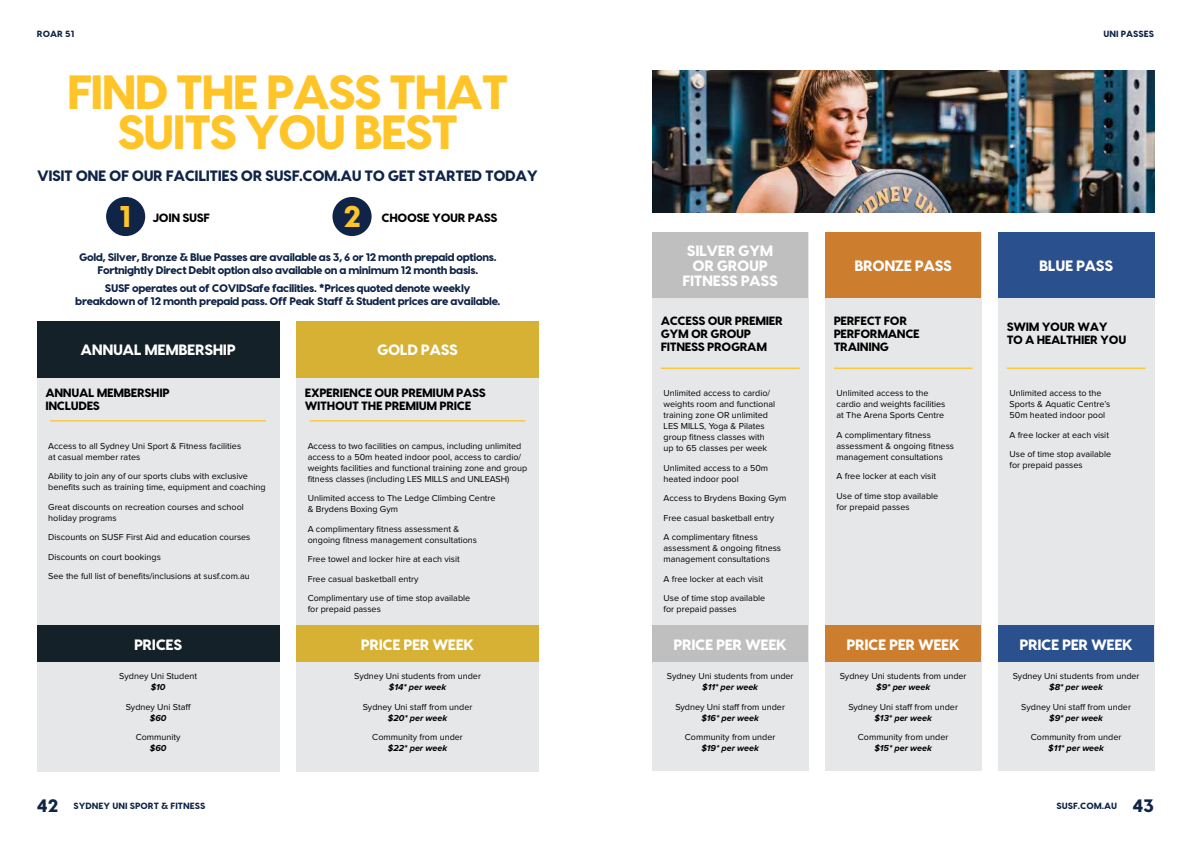
<style>
.page{position:relative;width:1191px;height:842px;background:#fff}
.page>*{position:absolute;margin:0;border:0;box-sizing:border-box;transform-origin:0 0}
.t1{font:800 48px/40px "Visby";letter-spacing:-.05em;color:#ffc528;text-align:center}
.t2{font:800 30px "Visby";color:#ffc528}
.t3{font:800 18px "Visby";color:#0f2447}
.t4{font:800 15px/15px "Visby";letter-spacing:-.03em;color:#fff;text-align:center}
.t5{font:800 15px "Visby";letter-spacing:-.03em;color:#0f2447}
.t6{font:800 12px/13px "Visby";letter-spacing:-.03em;color:#000}
.t7{font:800 11px/13px "Visby";letter-spacing:-.03em;color:#0f2447;text-align:center}
.t8{font:9px/11px "Proxima Nova";color:#000}
.t9{font:italic 700 9px "Proxima Nova";color:#000}
.t10{font:800 9px "Visby";color:#0f2447}
</style>
<div class="page">
<div style="left:332px;top:197px;width:39px;height:39px;background:#0f2447;border-radius:50%"></div>
<div style="left:106px;top:197px;width:39px;height:39px;background:#0f2447;border-radius:50%"></div>
<div style="left:998px;top:232px;width:156px;height:539px;background:#e6e7e8"></div>
<div style="left:825px;top:232px;width:156px;height:539px;background:#e6e7e8"></div>
<div style="left:652px;top:232px;width:156px;height:539px;background:#e6e7e8"></div>
<div style="left:825px;top:232px;width:156px;height:65px;background:#cc7e2e"></div>
<div style="left:998px;top:232px;width:156px;height:65px;background:#2a518d"></div>
<div style="left:652px;top:232px;width:156px;height:65px;background:#c0bfbf"></div>
<div style="left:652px;top:625px;width:156px;height:37px;background:#c0bfbf"></div>
<div style="left:825px;top:625px;width:156px;height:37px;background:#cc7e2e"></div>
<div style="left:998px;top:625px;width:156px;height:37px;background:#2a518d"></div>
<hr style="left:661px;top:368px;width:138px;height:1px;background:#ffc737">
<hr style="left:833px;top:368px;width:139px;height:1px;background:#ffc737">
<hr style="left:1006px;top:368px;width:139px;height:1px;background:#ffc737">
<div style="left:296px;top:321px;width:243px;height:450px;background:#e6e7e8"></div>
<div style="left:37px;top:321px;width:242px;height:450px;background:#e6e7e8"></div>
<div style="left:296px;top:321px;width:243px;height:57px;background:#d6b133"></div>
<div style="left:37px;top:321px;width:242px;height:57px;background:#152128"></div>
<div style="left:296px;top:625px;width:243px;height:37px;background:#d6b133"></div>
<div style="left:37px;top:625px;width:242px;height:37px;background:#152128"></div>
<hr style="left:310px;top:420px;width:215px;height:2px;background:#ffc737">
<hr style="left:50px;top:420px;width:216px;height:2px;background:#ffc737">
<img style="left:652px;top:71px;width:502px;height:141px">
<p class="t10" style="left:37px;top:26px;width:39px">ROAR 51</p>
<h1 class="t1" style="left:67px;top:65px;width:443px">FIND THE PASS THAT<br>SUITS YOU BEST</h1>
<h3 class="t5" style="left:37px;top:162px;width:502px">VISIT ONE OF OUR FACILITIES OR SUSF.COM.AU TO GET STARTED TODAY</h3>
<h2 class="t2" style="left:119px;top:189px;width:14px">1</h2>
<h3 class="t6" style="left:152px;top:209px;width:59px">JOIN SUSF</h3>
<h2 class="t2" style="left:343px;top:189px;width:19px">2</h2>
<h3 class="t6" style="left:381px;top:209px;width:117px">CHOOSE YOUR PASS</h3>
<p class="t7" style="left:79px;top:249px;width:419px">Gold, Silver, Bronze &amp; Blue Passes are available as 3, 6 or 12 month prepaid options.<br>Fortnightly Direct Debit option also available on a minimum 12 month basis.</p>
<p class="t7" style="left:75px;top:280px;width:426px">SUSF operates out of COVIDSafe facilities. *Prices quoted denote weekly breakdown of 12 month prepaid pass. Off Peak Staff &amp; Student prices are available.</p>
<h3 class="t4" style="left:682px;top:241px;width:97px">SILVER GYM<br>OR GROUP<br>FITNESS PASS</h3>
<h3 class="t6" style="left:660px;top:312px;width:124px">ACCESS OUR PREMIER<br>GYM OR GROUP</h3>
<h3 class="t4" style="left:80px;top:340px;width:157px">ANNUAL MEMBERSHIP</h3>
<h3 class="t4" style="left:377px;top:340px;width:82px">GOLD PASS</h3>
<h3 class="t6" style="left:660px;top:338px;width:108px">FITNESS PROGRAM</h3>
<p class="t10" style="left:1103px;top:26px;width:52px">UNI PASSES</p>
<h3 class="t4" style="left:854px;top:256px;width:99px">BRONZE PASS</h3>
<h3 class="t4" style="left:1039px;top:256px;width:75px">BLUE PASS</h3>
<h3 class="t6" style="left:833px;top:312px;width:88px">PERFECT FOR<br>PERFORMANCE<br>TRAINING</h3>
<h3 class="t6" style="left:1006px;top:319px;width:121px">SWIM YOUR WAY<br>TO A HEALTHIER YOU</h3>
<h3 class="t6" style="left:45px;top:385px;width:126px">ANNUAL MEMBERSHIP<br>INCLUDES</h3>
<p class="t8" style="left:48px;top:440px;width:194px">Access to all Sydney Uni Sport &amp; Fitness facilities at casual member rates</p>
<p class="t8" style="left:48px;top:471px;width:219px">Ability to join any of our sports clubs with exclusive benefits such as training time, equipment and coaching</p>
<p class="t8" style="left:48px;top:501px;width:197px">Great discounts on recreation courses and school holiday programs</p>
<p class="t8" style="left:48px;top:528px;width:204px;line-height:19.5px">Discounts on SUSF First Aid and education courses<br>Discounts on court bookings<br>See the full list of benefits/inclusions at susf.com.au</p>
<h3 class="t6" style="left:305px;top:385px;width:183px">EXPERIENCE OUR PREMIUM PASS<br>WITHOUT THE PREMIUM PRICE</h3>
<p class="t8" style="left:308px;top:441px;width:221px">Access to two facilities on campus, including unlimited access to a 50m heated indoor pool, access to cardio/ weights facilities and functional training zone and group fitness classes (including LES MILLS and UNLEASH)</p>
<p class="t8" style="left:308px;top:493px;width:189px">Unlimited access to The Ledge Climbing Centre &amp; Brydens Boxing Gym</p>
<p class="t8" style="left:308px;top:524px;width:171px">A complimentary fitness assessment &amp; ongoing fitness management consultations</p>
<p class="t8" style="left:308px;top:550px;width:164px;line-height:19.5px">Free towel and locker hire at each visit<br>Free casual basketball entry<br>Complimentary use of time stop available</p>
<p class="t8" style="left:308px;top:604px;width:75px">for prepaid passes</p>
<h3 class="t4" style="left:134px;top:635px;width:50px">PRICES</h3>
<h3 class="t4" style="left:361px;top:635px;width:115px">PRICE PER WEEK</h3>
<p class="t8" style="left:354px;top:671px;width:128px">Sydney Uni students from under</p>
<p class="t9" style="left:389px;top:683px;width:59px">$14* per week</p>
<p class="t8" style="left:363px;top:701px;width:111px">Sydney Uni staff from under</p>
<p class="t9" style="left:388px;top:713px;width:61px">$20* per week</p>
<p class="t8" style="left:372px;top:732px;width:92px">Community from under</p>
<p class="t9" style="left:388px;top:744px;width:61px">$22* per week</p>
<p class="t8" style="left:119px;top:671px;width:79px">Sydney Uni Student</p>
<p class="t9" style="left:151px;top:683px;width:16px">$10</p>
<p class="t8" style="left:126px;top:701px;width:67px">Sydney Uni Staff</p>
<p class="t9" style="left:150px;top:713px;width:18px">$60</p>
<p class="t8" style="left:136px;top:732px;width:46px">Community</p>
<p class="t9" style="left:150px;top:744px;width:18px">$60</p>
<h3 class="t3" style="left:37px;top:789px;width:23px">42</h3>
<p class="t10" style="left:73px;top:798px;width:133px">SYDNEY UNI SPORT &amp; FITNESS</p>
<p class="t8" style="left:663px;top:388px;width:113px">Unlimited access to cardio/ weights room and functional training zone OR unlimited<br>LES MILLS, Yoga &amp; Pilates group fitness classes with up to 65 classes per week</p>
<p class="t8" style="left:663px;top:462px;width:106px">Unlimited access to a 50m heated indoor pool</p>
<p class="t8" style="left:663px;top:489px;width:124px;line-height:19.5px">Access to Brydens Boxing Gym<br>Free casual basketball entry<br>A complimentary fitness</p>
<p class="t8" style="left:663px;top:543px;width:119px">assessment &amp; ongoing fitness management consultations</p>
<p class="t8" style="left:663px;top:569px;width:103px;line-height:19.5px">A free locker at each visit<br>Use of time stop available</p>
<p class="t8" style="left:663px;top:604px;width:75px">for prepaid passes</p>
<h3 class="t4" style="left:673px;top:635px;width:115px">PRICE PER WEEK</h3>
<h3 class="t4" style="left:846px;top:635px;width:115px">PRICE PER WEEK</h3>
<h3 class="t4" style="left:1019px;top:635px;width:115px">PRICE PER WEEK</h3>
<p class="t8" style="left:667px;top:671px;width:128px">Sydney Uni students from under</p>
<p class="t9" style="left:702px;top:683px;width:57px">$11* per week</p>
<p class="t8" style="left:675px;top:701px;width:111px">Sydney Uni staff from under</p>
<p class="t9" style="left:701px;top:713px;width:59px">$16* per week</p>
<p class="t8" style="left:685px;top:732px;width:92px">Community from under</p>
<p class="t9" style="left:701px;top:744px;width:59px">$19* per week</p>
<p class="t8" style="left:1009px;top:388px;width:102px">Unlimited access to the<br>Sports &amp; Aquatic Centre’s<br>50m heated indoor pool</p>
<p class="t8" style="left:1009px;top:425px;width:103px;line-height:19.5px">A free locker at each visit<br>Use of time stop available</p>
<p class="t8" style="left:1009px;top:460px;width:75px">for prepaid passes</p>
<p class="t8" style="left:836px;top:388px;width:110px">Unlimited access to the cardio and weights facilities at The Arena Sports Centre</p>
<p class="t8" style="left:836px;top:429px;width:119px">A complimentary fitness assessment &amp; ongoing fitness management consultations</p>
<p class="t8" style="left:836px;top:467px;width:103px;line-height:19.5px">A free locker at each visit<br>Use of time stop available</p>
<p class="t8" style="left:836px;top:501px;width:75px">for prepaid passes</p>
<p class="t8" style="left:1012px;top:671px;width:128px">Sydney Uni students from under</p>
<p class="t9" style="left:1049px;top:683px;width:55px">$8* per week</p>
<p class="t8" style="left:1021px;top:701px;width:111px">Sydney Uni staff from under</p>
<p class="t9" style="left:1049px;top:713px;width:55px">$9* per week</p>
<p class="t8" style="left:1030px;top:732px;width:92px">Community from under</p>
<p class="t9" style="left:1048px;top:744px;width:57px">$11* per week</p>
<p class="t8" style="left:839px;top:671px;width:128px">Sydney Uni students from under</p>
<p class="t9" style="left:876px;top:683px;width:55px">$9* per week</p>
<p class="t8" style="left:848px;top:701px;width:111px">Sydney Uni staff from under</p>
<p class="t9" style="left:874px;top:713px;width:59px">$13* per week</p>
<p class="t8" style="left:858px;top:732px;width:92px">Community from under</p>
<p class="t9" style="left:874px;top:744px;width:59px">$15* per week</p>
<p class="t10" style="left:1056px;top:798px;width:62px">SUSF.COM.AU</p>
<h3 class="t3" style="left:1132px;top:789px;width:23px">43</h3>
</div>
